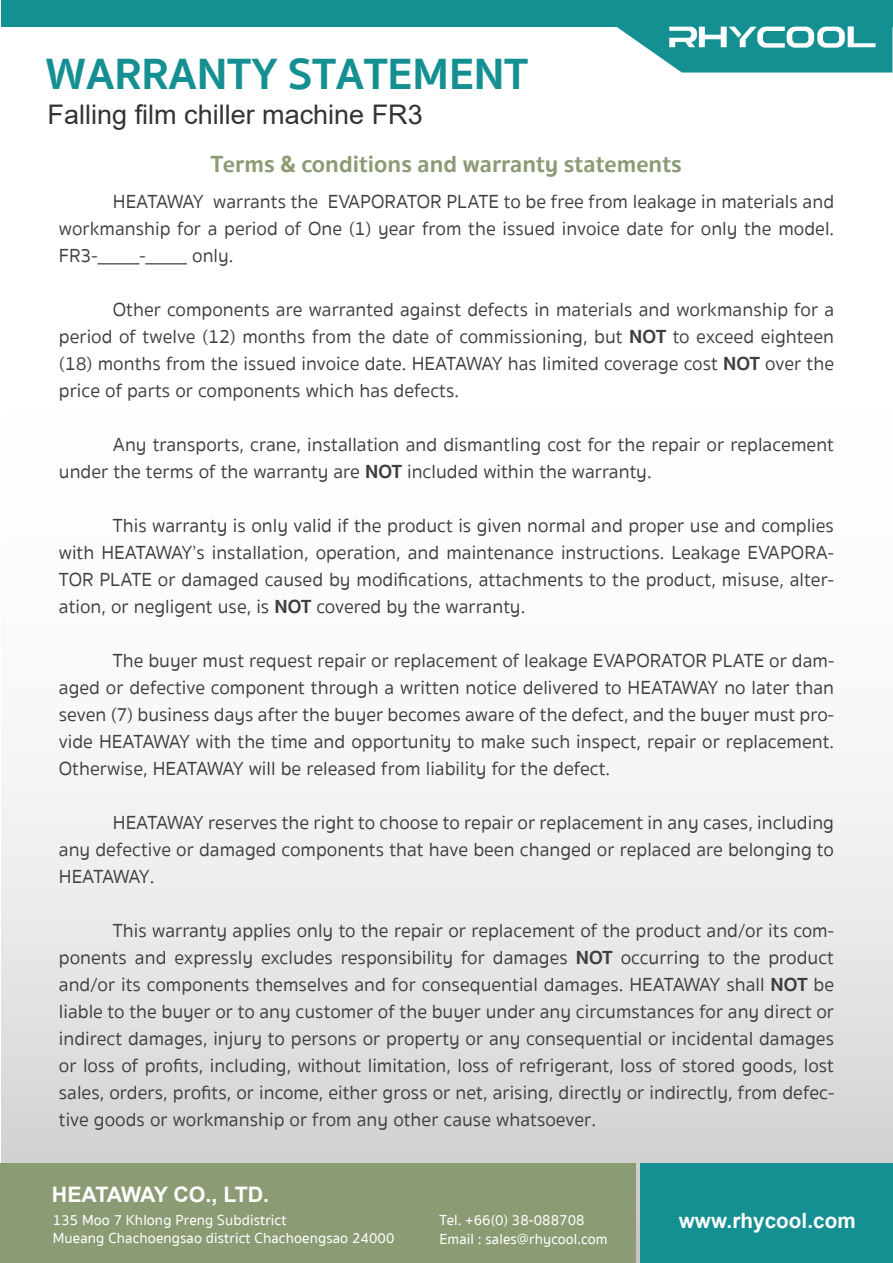
<style>
.page{position:relative;width:893px;height:1263px;background:#fff}
.page>*{position:absolute;margin:0;border:0;box-sizing:border-box;transform-origin:0 0}
.t1{font:700 45px "Sukhumvit Set";color:#148f92}
.t2{font:27px "Arial";color:#323333}
.t3{font:700 24px "Sukhumvit Set";color:#8b9b74}
.t4{font:700 21.3px "Arial";letter-spacing:-.055em;color:#fff}
.t5{font:700 21px "Arial";letter-spacing:.005em;color:#fff}
.t6{font:19.5px/27px "Sukhumvit Set Text";color:#3e3e3f;text-align:justify}
.t7{font:500 15px/18px "Sukhumvit Set";letter-spacing:.005em;color:#fff}
.s1{font-family:"Sukhumvit Set";font-weight:700}
</style>
<div class="page">
<div style="left:1px;top:2px;width:892px;height:1261px;background:linear-gradient(to bottom,#fff,#d1d2cd)"></div>
<div style="left:1px;top:0;width:892px;height:27px;background:#148f92"></div>
<div style="left:0;top:1163px;width:635px;height:100px;background:#8b9b74"></div>
<div style="left:640px;top:1163px;width:253px;height:100px;background:#148f92"></div>
<svg style="left:580px;top:26px;width:312px;height:47px"></svg>
<h1 class="t1" style="left:46px;top:39px;width:484px">WARRANTY STATEMENT</h1>
<h2 class="t2" style="left:48px;top:96px;width:377px">Falling film chiller machine FR3</h2>
<p class="t3" style="left:211px;top:146px;width:472px">Terms &amp; conditions and warranty statements</p>
<p class="t6" style="left:59px;top:189px;width:777px;text-indent:54px">HEATAWAY warrants the EVAPORATOR PLATE to be free from leakage in materials and workmanship for a period of One (1) year from the issued invoice date for only the model.<br>FR3-_____-_____ only.</p>
<p class="t6" style="left:59px;top:297px;width:777px;text-indent:54px">Other components are warranted against defects in materials and workmanship for a period of twelve (12) months from the date of commissioning, but <span class="s1">NOT</span> to exceed eighteen (18) months from the issued invoice date. HEATAWAY has limited coverage cost <span class="s1">NOT</span> over the price of parts or components which has defects.</p>
<p class="t6" style="left:59px;top:432px;width:777px;text-indent:54px">Any transports, crane, installation and dismantling cost for the repair or replacement under the terms of the warranty are <span class="s1">NOT</span> included within the warranty.</p>
<p class="t6" style="left:59px;top:513px;width:777px;text-indent:54px">This warranty is only valid if the product is given normal and proper use and complies with HEATAWAY’s installation, operation, and maintenance instructions. Leakage EVAPORA-TOR PLATE or damaged caused by modifications, attachments to the product, misuse, alter&shy;ation, or negligent use, is <span class="s1">NOT</span> covered by the warranty.</p>
<p class="t6" style="left:59px;top:648px;width:777px;text-indent:54px">The buyer must request repair or replacement of leakage EVAPORATOR PLATE or dam&shy;aged or defective component through a written notice delivered to HEATAWAY no later than seven (7) business days after the buyer becomes aware of the defect, and the buyer must pro&shy;vide HEATAWAY with the time and opportunity to make such inspect, repair or replacement.<br>Otherwise, HEATAWAY will be released from liability for the defect.</p>
<p class="t6" style="left:59px;top:810px;width:777px;text-indent:54px">HEATAWAY reserves the right to choose to repair or replacement in any cases, including any defective or damaged components that have been changed or replaced are belonging to HEATAWAY.</p>
<p class="t6" style="left:59px;top:918px;width:777px;text-indent:54px">This warranty applies only to the repair or replacement of the product and/or its com&shy;ponents and expressly excludes responsibility for damages <span class="s1">NOT</span> occurring to the product and/or its components themselves and for consequential damages. HEATAWAY shall <span class="s1">NOT</span> be liable to the buyer or to any customer of the buyer under any circumstances for any direct or indirect damages, injury to persons or property or any consequential or incidental damages or loss of profits, including, without limitation, loss of refrigerant, loss of stored goods, lost sales, orders, profits, or income, either gross or net, arising, directly or indirectly, from defec&shy;tive goods or workmanship or from any other cause whatsoever.</p>
<p class="t4" style="left:52px;top:1180px;width:219px">HEATAWAY CO., LTD.</p>
<p class="t7" style="left:53px;top:1212px;width:343px">135 Moo 7 Khlong Preng Subdistrict<br>Mueang Chachoengsao district Chachoengsao 24000</p>
<p class="t7" style="left:439px;top:1212px;width:147px">Tel. +66(0) 38-088708</p>
<p class="t5" style="left:679px;top:1206px;width:179px">www.rhycool.com</p>
<p class="t7" style="left:439px;top:1230px;width:170px">Email : sales@rhycool.com</p>
</div>
